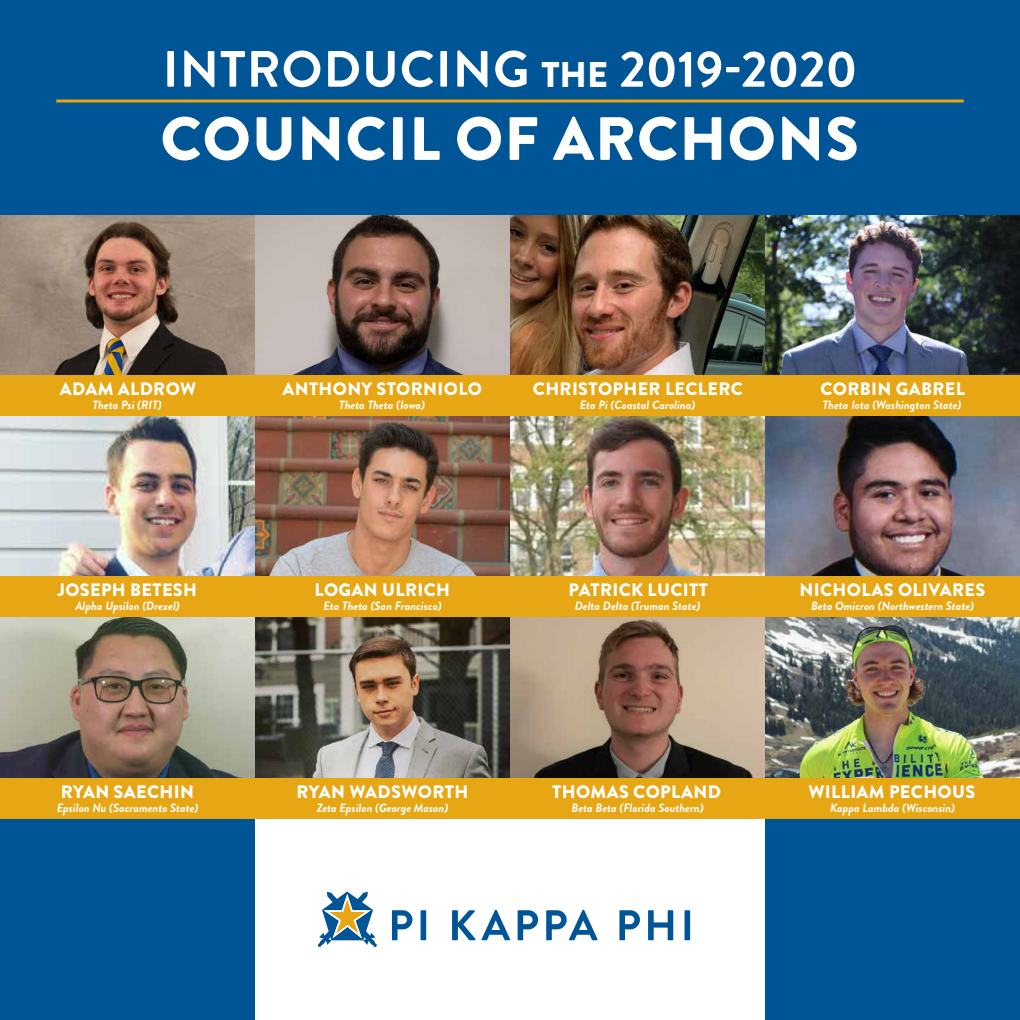
<style>
.page{position:relative;width:1020px;height:1020px;background:#fff}
.page>*{position:absolute;margin:0;border:0;box-sizing:border-box;transform-origin:0 0}
.t1{font:900 61px "Brandon Grotesque";letter-spacing:.02em;color:#fff}
.t2{font:700 51px "Brandon Grotesque";letter-spacing:.02em;color:#fff}
.t3{font:900 18px "Brandon Grotesque";letter-spacing:.02em;color:#fff}
.t4{font:italic 700 12px "Brandon Grotesque";color:#fff}
.s1{font-weight:900;font-size:35.7px}
</style>
<div class="page">
<img style="left:0;top:214px;width:255px;height:161px">
<div style="left:0;top:819px;width:255px;height:201px;background:#005596"></div>
<img style="left:0;top:416px;width:1020px;height:362px">
<div style="left:765px;top:818px;width:255px;height:202px;background:#005596"></div>
<img style="left:255px;top:214px;width:765px;height:161px">
<div style="left:255px;top:375px;width:255px;height:41px;background:#e7a614"></div>
<div style="left:0;top:375px;width:255px;height:41px;background:#e7a614"></div>
<div style="left:510px;top:375px;width:255px;height:41px;background:#e7a614"></div>
<div style="left:765px;top:375px;width:255px;height:41px;background:#e7a614"></div>
<div style="left:0;top:577px;width:255px;height:40px;background:#e7a614"></div>
<div style="left:255px;top:577px;width:255px;height:40px;background:#e7a614"></div>
<div style="left:510px;top:577px;width:255px;height:40px;background:#e7a614"></div>
<div style="left:765px;top:577px;width:255px;height:40px;background:#e7a614"></div>
<div style="left:0;top:778px;width:255px;height:40px;background:#e7a614"></div>
<div style="left:255px;top:778px;width:255px;height:40px;background:#e7a614"></div>
<div style="left:510px;top:778px;width:255px;height:40px;background:#e7a614"></div>
<div style="left:765px;top:778px;width:255px;height:40px;background:#e7a614"></div>
<div style="left:0;top:0;width:1020px;height:214px;background:#005596"></div>
<hr style="left:56px;top:100px;width:908px;height:2px;background:#e7a614">
<svg style="left:392px;top:910px;width:20px;height:30px"></svg>
<div style="left:421px;top:910px;width:5px;height:30px;background:#005596"></div>
<svg style="left:452px;top:910px;width:58px;height:30px"></svg>
<svg style="left:518px;top:910px;width:20px;height:30px"></svg>
<svg style="left:546px;top:910px;width:52px;height:30px"></svg>
<svg style="left:619px;top:910px;width:21px;height:30px"></svg>
<svg style="left:648px;top:910px;width:25px;height:30px"></svg>
<div style="left:685px;top:910px;width:5px;height:30px;background:#005596"></div>
<svg style="left:318px;top:892px;width:59px;height:55px"></svg>
<h2 class="t2" style="left:163px;top:34px;width:696px">INTRODUCING <span class="s1">the</span> 2019-2020</h2>
<h1 class="t1" style="left:161px;top:96px;width:700px">COUNCIL OF ARCHONS</h1>
<h3 class="t3" style="left:60px;top:376px;width:138px">ADAM ALDROW</h3>
<p class="t4" style="left:93px;top:396px;width:71px">Theta Psi (RIT)</p>
<h3 class="t3" style="left:282px;top:376px;width:201px">ANTHONY STORNIOLO</h3>
<p class="t4" style="left:339px;top:396px;width:87px">Theta Theta (Iowa)</p>
<h3 class="t3" style="left:533px;top:376px;width:212px">CHRISTOPHER LECLERC</h3>
<p class="t4" style="left:580px;top:396px;width:117px">Eta Pi (Coastal Carolina)</p>
<h3 class="t3" style="left:821px;top:376px;width:146px">CORBIN GABREL</h3>
<p class="t4" style="left:823px;top:396px;width:140px">Theta Iota (Washington State)</p>
<h3 class="t3" style="left:57px;top:577px;width:141px">JOSEPH BETESH</h3>
<p class="t4" style="left:75px;top:598px;width:106px">Alpha Upsilon (Drexel)</p>
<h3 class="t3" style="left:315px;top:577px;width:137px">LOGAN ULRICH</h3>
<p class="t4" style="left:324px;top:598px;width:120px">Eta Theta (San Francisco)</p>
<h3 class="t3" style="left:569px;top:577px;width:141px">PATRICK LUCITT</h3>
<p class="t4" style="left:575px;top:598px;width:127px">Delta Delta (Truman State)</p>
<h3 class="t3" style="left:800px;top:577px;width:187px">NICHOLAS OLIVARES</h3>
<p class="t4" style="left:811px;top:598px;width:164px">Beta Omicron (Northwestern State)</p>
<h3 class="t3" style="left:61px;top:779px;width:135px">RYAN SAECHIN</h3>
<p class="t4" style="left:57px;top:799px;width:143px">Epsilon Nu (Sacramento State)</p>
<h3 class="t3" style="left:297px;top:779px;width:173px">RYAN WADSWORTH</h3>
<p class="t4" style="left:317px;top:799px;width:133px">Zeta Epsilon (George Mason)</p>
<h3 class="t3" style="left:552px;top:779px;width:170px">THOMAS COPLAND</h3>
<p class="t4" style="left:572px;top:799px;width:134px">Beta Beta (Florida Southern)</p>
<h3 class="t3" style="left:809px;top:779px;width:168px">WILLIAM PECHOUS</h3>
<p class="t4" style="left:830px;top:799px;width:127px">Kappa Lambda (Wisconsin)</p>
</div>
